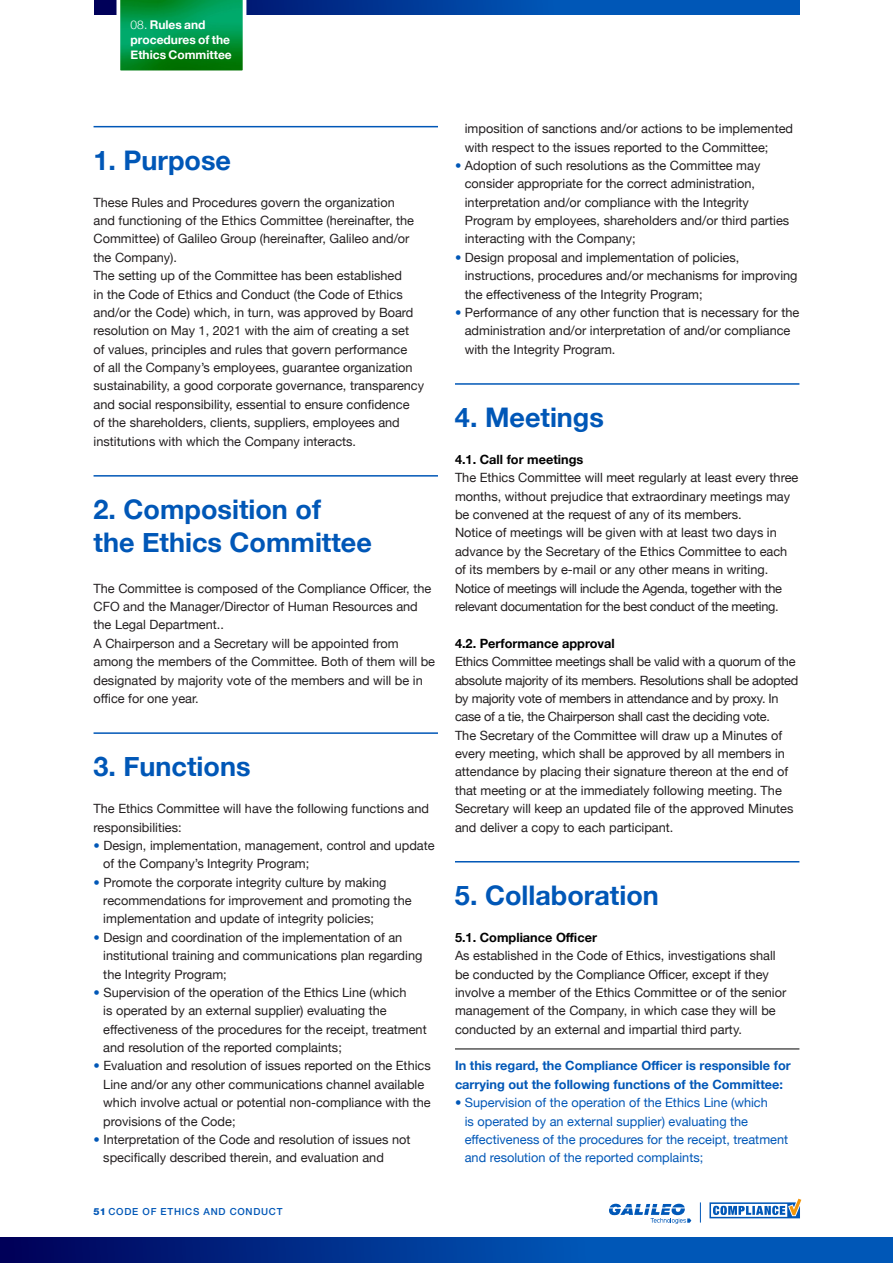
<style>
.page{position:relative;width:893px;height:1263px;background:#fff}
.page>*{position:absolute;margin:0;border:0;box-sizing:border-box;transform-origin:0 0}
.t1{font:700 27px "Helvetica Neue";color:#0057b7}
.t2{font:12.75px/18.3px "Helvetica Neue";color:#242021}
.t3{font:12.75px/18.5px "Helvetica Neue";color:#231f20}
.t4{font:12.75px/18.3px "Helvetica Neue";letter-spacing:-.02em;color:#231f20}
.t5{font:12.75px/18.5px "Helvetica Neue";color:#0057b7}
.t6{font:12.75px/18.3px "Helvetica Neue";letter-spacing:-.025em;color:#231f20}
.t7{font:700 12.75px/18.5px "Helvetica Neue";color:#0057b7}
.t8{font:700 12.75px "Helvetica Neue";color:#000}
.t9{font:700 12px/15px "Helvetica Neue";color:#fff}
.t10{font:500 9.75px "Helvetica Neue LT Std";letter-spacing:.075em;color:#0057b7}
.s1{font-weight:300}
.s2{font-weight:500;color:#0057b7}
.s3{font-weight:800}
.s4{font-weight:500}
</style>
<div class="page">
<svg style="left:95px;top:0;width:704px;height:15px;background:#0043a1"></svg>
<svg style="left:0;top:1237px;width:893px;height:26px;background:#003997"></svg>
<svg style="left:700px;top:1202px;width:1px;height:20px"></svg>
<svg style="left:709px;top:1199px;width:92px;height:19px"></svg>
<svg style="left:609px;top:1204px;width:82px;height:20px"></svg>
<svg style="left:115px;top:0;width:133px;height:71px;background:#149a4d"></svg>
<hr style="left:94px;top:126px;width:344px;height:1px;background:#0057b7">
<hr style="left:94px;top:475px;width:344px;height:2px;background:#0057b7">
<hr style="left:94px;top:732px;width:344px;height:2px;background:#0057b7">
<hr style="left:455px;top:383px;width:344px;height:2px;background:#0057b7">
<hr style="left:455px;top:861px;width:344px;height:1px;background:#0057b7">
<hr style="left:455px;top:1049px;width:344px;height:1px;background:#000">
<p class="t9" style="left:131px;top:18px;width:103px"><span class="s1">08.</span> Rules and procedures of the<br>Ethics Committee</p>
<p class="t1" style="left:94px;top:139px;width:139px">1. Purpose</p>
<p class="t2" style="left:94px;top:194px;width:322px">These Rules and Procedures govern the organization and functioning of the Ethics Committee (hereinafter, the Committee) of Galileo Group (hereinafter, Galileo and/or the Company).</p>
<p class="t2" style="left:94px;top:267px;width:332px">The setting up of the Committee has been established<br>in the Code of Ethics and Conduct (the Code of Ethics and/or the Code) which, in turn, was approved by Board resolution on May 1, 2021 with the aim of creating a set<br>of values, principles and rules that govern performance<br>of all the Company’s employees, guarantee organization sustainability, a good corporate governance, transparency and social responsibility, essential to ensure confidence<br>of the shareholders, clients, suppliers, employees and institutions with which the Company interacts.</p>
<p class="t1" style="left:94px;top:488px;width:229px">2. Composition of</p>
<p class="t1" style="left:94px;top:521px;width:280px">the Ethics Committee</p>
<p class="t2" style="left:94px;top:580px;width:339px">The Committee is composed of the Compliance Officer, the<br>CFO and the Manager/Director of Human Resources and the Legal Department..</p>
<p class="t2" style="left:94px;top:635px;width:343px">A Chairperson and a Secretary will be appointed from among the members of the Committee. Both of them will be designated by majority vote of the members and will be in office for one year.</p>
<p class="t1" style="left:94px;top:745px;width:159px">3. Functions</p>
<p class="t2" style="left:94px;top:800px;width:337px">The Ethics Committee will have the following functions and responsibilities:</p>
<p class="t2" style="left:94px;top:837px;width:343px"><span class="s2">•</span> Design, implementation, management, control and update</p>
<p class="t2" style="left:103px;top:855px;width:207px">of the Company’s Integrity Program;</p>
<p class="t2" style="left:94px;top:874px;width:294px"><span class="s2">•</span> Promote the corporate integrity culture by making</p>
<p class="t2" style="left:103px;top:892px;width:310px">recommendations for improvement and promoting the implementation and update of integrity policies;</p>
<p class="t2" style="left:94px;top:929px;width:310px"><span class="s2">•</span> Design and coordination of the implementation of an</p>
<p class="t2" style="left:103px;top:947px;width:321px">institutional training and communications plan regarding the Integrity Program;</p>
<p class="t2" style="left:94px;top:984px;width:314px"><span class="s2">•</span> Supervision of the operation of the Ethics Line (which</p>
<p class="t2" style="left:103px;top:1002px;width:325px">is operated by an external supplier) evaluating the effectiveness of the procedures for the receipt, treatment and resolution of the reported complaints;</p>
<p class="t2" style="left:94px;top:1057px;width:339px"><span class="s2">•</span> Evaluation and resolution of issues reported on the Ethics</p>
<p class="t2" style="left:103px;top:1076px;width:329px">Line and/or any other communications channel available which involve actual or potential non-compliance with the provisions of the Code;</p>
<p class="t2" style="left:94px;top:1131px;width:318px"><span class="s2">•</span> Interpretation of the Code and resolution of issues not</p>
<p class="t2" style="left:103px;top:1149px;width:282px">specifically described therein, and evaluation and</p>
<p class="t10" style="left:94px;top:1205px;width:190px"><span class="s3">51</span> CODE OF ETHICS AND CONDUCT</p>
<p class="t3" style="left:465px;top:120px;width:330px">imposition of sanctions and/or actions to be implemented with respect to the issues reported to the Committee;</p>
<p class="t3" style="left:455px;top:157px;width:307px"><span class="s2">•</span> Adoption of such resolutions as the Committee may</p>
<p class="t3" style="left:465px;top:175px;width:326px">consider appropriate for the correct administration, interpretation and/or compliance with the Integrity Program by employees, shareholders and/or third parties interacting with the Company;</p>
<p class="t3" style="left:455px;top:249px;width:286px"><span class="s2">•</span> Design proposal and implementation of policies,</p>
<p class="t3" style="left:465px;top:267px;width:334px">instructions, procedures and/or mechanisms for improving the effectiveness of the Integrity Program;</p>
<p class="t3" style="left:455px;top:304px;width:346px"><span class="s2">•</span> Performance of any other function that is necessary for the</p>
<p class="t3" style="left:465px;top:322px;width:327px">administration and/or interpretation of and/or compliance with the Integrity Program.</p>
<p class="t1" style="left:455px;top:396px;width:150px">4. Meetings</p>
<p class="t8" style="left:455px;top:449px;width:130px">4.1. Call for meetings</p>
<p class="t3" style="left:455px;top:469px;width:345px">The Ethics Committee will meet regularly at least every three months, without prejudice that extraordinary meetings may be convened at the request of any of its members.</p>
<p class="t3" style="left:455px;top:524px;width:334px">Notice of meetings will be given with at least two days in advance by the Secretary of the Ethics Committee to each of its members by e-mail or any other means in writing.</p>
<p class="t6" style="left:455px;top:580px;width:329px">Notice of meetings will include the Agenda, together with the relevant documentation for the best conduct of the meeting.</p>
<p class="t8" style="left:455px;top:633px;width:161px">4.2. Performance approval</p>
<p class="t4" style="left:455px;top:653px;width:345px">Ethics Committee meetings shall be valid with a quorum of the absolute majority of its members. Resolutions shall be adopted by majority vote of members in attendance and by proxy. In case of a tie, the Chairperson shall cast the deciding vote.</p>
<p class="t3" style="left:455px;top:727px;width:340px">The Secretary of the Committee will draw up a Minutes of every meeting, which shall be approved by all members in attendance by placing their signature thereon at the end of that meeting or at the immediately following meeting. The Secretary will keep an updated file of the approved Minutes and deliver a copy to each participant.</p>
<p class="t1" style="left:455px;top:874px;width:205px">5. Collaboration</p>
<p class="t8" style="left:455px;top:927px;width:143px">5.1. Compliance Officer</p>
<p class="t3" style="left:455px;top:947px;width:333px">As established in the Code of Ethics, investigations shall be conducted by the Compliance Officer, except if they involve a member of the Ethics Committee or of the senior management of the Company, in which case they will be conducted by an external and impartial third party.</p>
<p class="t7" style="left:455px;top:1057px;width:337px">In this regard, the Compliance Officer is responsible for carrying out the following functions of the Committee:</p>
<p class="t5" style="left:455px;top:1094px;width:314px"><span class="s4">•</span> Supervision of the operation of the Ethics Line (which</p>
<p class="t5" style="left:465px;top:1112px;width:325px">is operated by an external supplier) evaluating the effectiveness of the procedures for the receipt, treatment and resolution of the reported complaints;</p>
</div>
